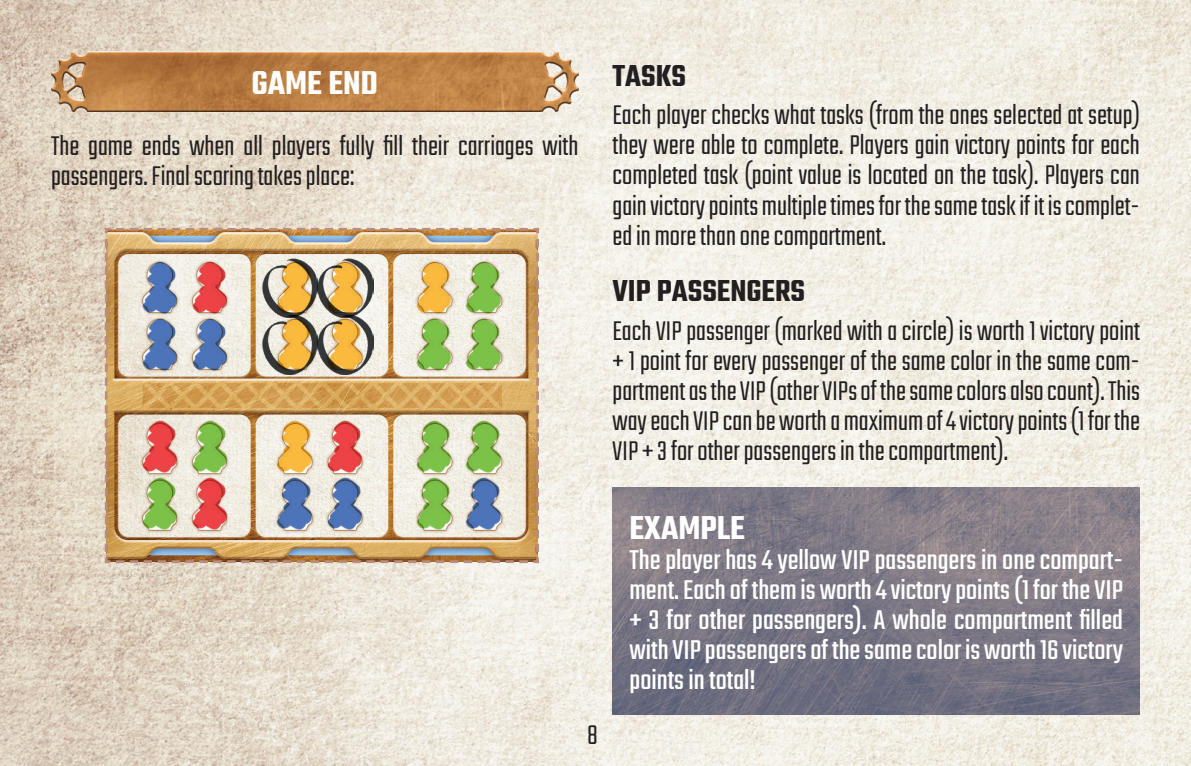
<style>
.page{position:relative;width:1191px;height:766px;background:#fff}
.page>*{position:absolute;margin:0;border:0;box-sizing:border-box;transform-origin:0 0}
.t1{font:600 36px "Teko";color:#fff}
.t2{font:600 33px "Teko";color:#231f20}
.t3{font:300 30px/30px "Teko";color:#231f20;text-align:justify}
.t4{font:30px/30px "Teko";color:#fff;text-align:justify}
</style>
<div class="page">
<img style="left:0;top:0;width:1191px;height:765px">
<img style="left:51px;top:51px;width:527px;height:60px">
<svg style="left:103px;top:226px;width:437px;height:338px;background:#dac3a1"></svg>
<img style="left:142px;top:261px;width:35px;height:52px">
<img style="left:142px;top:420px;width:35px;height:52px">
<img style="left:192px;top:261px;width:35px;height:52px">
<img style="left:327px;top:420px;width:36px;height:52px">
<img style="left:192px;top:318px;width:35px;height:52px">
<img style="left:327px;top:477px;width:36px;height:52px">
<img style="left:142px;top:319px;width:35px;height:51px">
<img style="left:277px;top:477px;width:35px;height:52px">
<img style="left:466px;top:477px;width:35px;height:52px">
<img style="left:192px;top:477px;width:35px;height:52px">
<img style="left:416px;top:261px;width:36px;height:52px">
<img style="left:277px;top:420px;width:35px;height:52px">
<img style="left:416px;top:318px;width:36px;height:52px">
<img style="left:416px;top:420px;width:36px;height:52px">
<img style="left:416px;top:477px;width:36px;height:52px">
<img style="left:142px;top:477px;width:35px;height:52px">
<img style="left:466px;top:261px;width:35px;height:52px">
<img style="left:466px;top:318px;width:35px;height:52px">
<img style="left:466px;top:420px;width:35px;height:52px">
<img style="left:192px;top:420px;width:35px;height:52px">
<img style="left:612px;top:487px;width:528px;height:227px">
<img style="left:262px;top:258px;width:112px;height:57px">
<img style="left:262px;top:315px;width:112px;height:59px">
<p class="t1" style="left:251px;top:61px;width:128px">GAME END</p>
<p class="t2" style="left:612px;top:55px;width:75px">TASKS</p>
<p class="t3" style="left:612px;top:102px;width:529px">Each player checks what tasks (from the ones selected at setup) they were able to complete. Players gain victory points for each completed task (point value is located on the task). Players can gain victory points multiple times for the same task if it is complet&shy;ed in more than one compartment.</p>
<p class="t2" style="left:612px;top:271px;width:194px">VIP PASSENGERS</p>
<p class="t3" style="left:612px;top:317px;width:529px">Each VIP passenger (marked with a circle) is worth 1 victory point + 1 point for every passenger of the same color in the same com&shy;partment as the VIP (other VIPs of the same colors also count). This way each VIP can be worth a maximum of 4 victory points (1 for the VIP + 3 for other passengers in the compartment).</p>
<p class="t3" style="left:51px;top:133px;width:529px">The game ends when all players fully fill their carriages with passengers. Final scoring takes place:</p>
<p class="t3" style="left:587px;top:721px;width:12px">8</p>
<p class="t1" style="left:629px;top:506px;width:117px">EXAMPLE</p>
<p class="t4" style="left:629px;top:547px;width:495px">The player has 4 yellow VIP passengers in one compart&shy;ment. Each of them is worth 4 victory points (1 for the VIP + 3 for other passengers). A whole compartment filled with VIP passengers of the same color is worth 16 victory points in total!</p>
</div>
